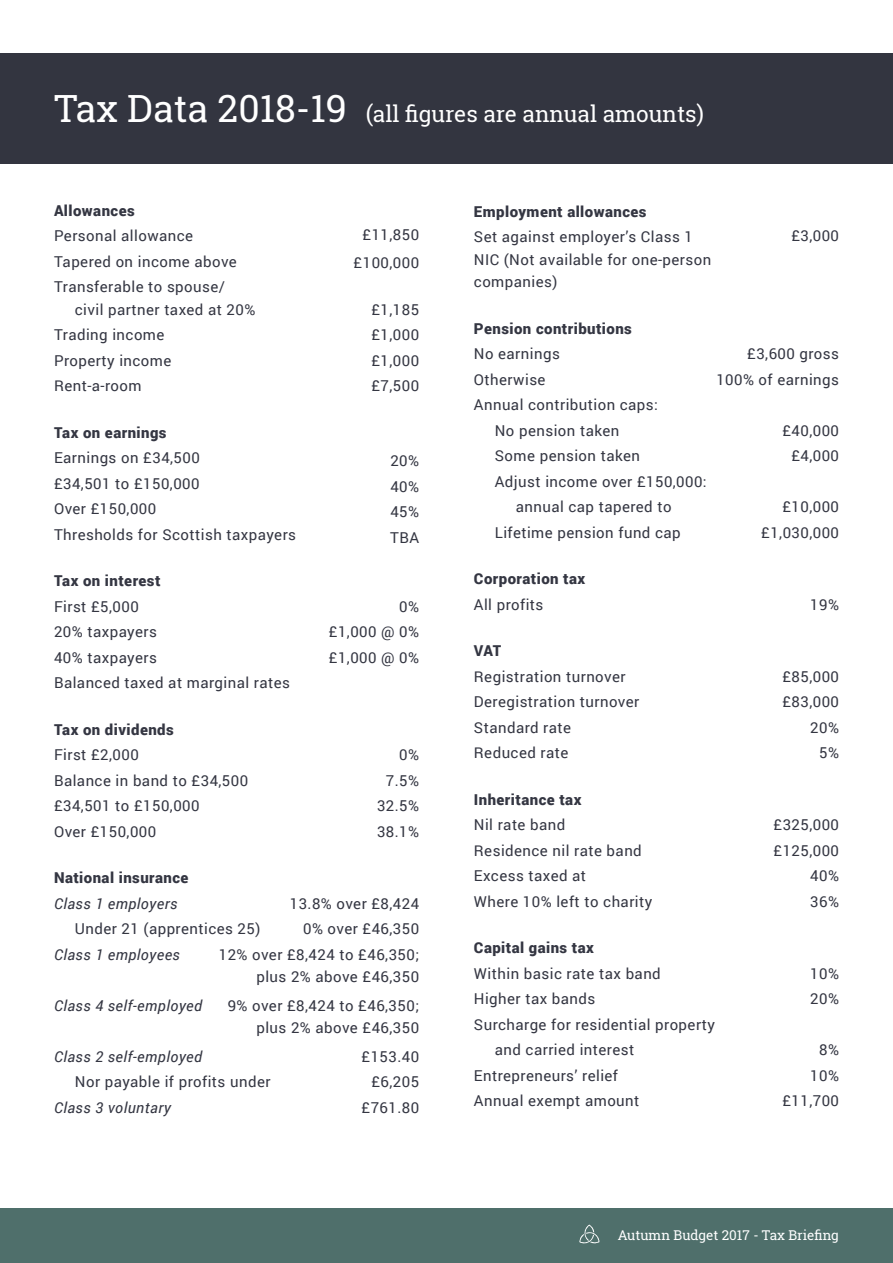
<style>
.page{position:relative;width:893px;height:1263px;background:#fff}
.page>*{position:absolute;margin:0;border:0;box-sizing:border-box;transform-origin:0 0}
.t1{font:22.5px "Roboto Slab";color:#fff}
.t2{font:15px/25.5px "Roboto";letter-spacing:.03em;color:#343642;text-align:right}
.t3{font:900 15px "Roboto";letter-spacing:.03em;color:#343642}
.t4{font:italic 15px "Roboto";letter-spacing:.03em;color:#343642}
.t5{font:13.5px "Roboto Slab";color:#fff}
.s1{font-size:37.5px}
</style>
<div class="page">
<div style="left:0;top:1209px;width:893px;height:54px;background:#4f6f6b"></div>
<svg style="left:579px;top:1224px;width:21px;height:20px"></svg>
<div style="left:0;top:53px;width:893px;height:111px;background:#333540"></div>
<h1 class="t1" style="left:54px;top:98px;width:651px"><span class="s1">Tax Data 2018-19</span> (all figures are annual amounts)</h1>
<p class="t3" style="left:54px;top:200px;width:82px">Allowances</p>
<p class="t2" style="left:54px;top:222px;width:184px;text-align:left">Personal allowance<br>Tapered on income above<br>Transferable to spouse/</p>
<p class="t2" style="left:54px;top:296px;width:203px;text-align:left;text-indent:21px">civil partner taxed at 20%<br>Trading income<br>Property income<br>Rent-a-room</p>
<p class="t3" style="left:54px;top:422px;width:114px">Tax on earnings</p>
<p class="t2" style="left:54px;top:444px;width:244px;text-align:left">Earnings on £34,500<br>£34,501 to £150,000<br>Over £150,000<br>Thresholds for Scottish taxpayers</p>
<p class="t3" style="left:54px;top:570px;width:108px">Tax on interest</p>
<p class="t2" style="left:54px;top:593px;width:237px;text-align:left">First £5,000<br>20% taxpayers<br>40% taxpayers<br>Balanced taxed at marginal rates</p>
<p class="t3" style="left:54px;top:719px;width:121px">Tax on dividends</p>
<p class="t2" style="left:54px;top:741px;width:196px;text-align:left">First £2,000<br>Balance in band to £34,500 £34,501 to £150,000<br>Over £150,000</p>
<p class="t3" style="left:54px;top:867px;width:136px">National insurance</p>
<p class="t4" style="left:54px;top:893px;width:125px">Class 1 employers</p>
<p class="t2" style="left:75px;top:915px;width:187px">Under 21 (apprentices 25)</p>
<p class="t4" style="left:54px;top:944px;width:128px">Class 1 employees</p>
<p class="t4" style="left:54px;top:995px;width:150px">Class 4 self-employed</p>
<p class="t4" style="left:54px;top:1046px;width:150px">Class 2 self-employed</p>
<p class="t2" style="left:75px;top:1068px;width:197px">Nor payable if profits under</p>
<p class="t4" style="left:54px;top:1097px;width:119px">Class 3 voluntary</p>
<p class="t2" style="left:354px;top:219px;width:67px;line-height:28.5px;text-align:center">£11,850 £100,000</p>
<p class="t2" style="left:371px;top:296px;width:49px;text-align:justify">£1,185 £1,000 £1,000 £7,500</p>
<p class="t2" style="left:390px;top:447px;width:30px;text-align:justify">20% 40% 45% TBA</p>
<p class="t2" style="left:329px;top:593px;width:92px;text-align:justify;text-indent:70px">0% £1,000 @ 0% £1,000 @ 0%</p>
<p class="t2" style="left:377px;top:741px;width:44px">0%<br>7.5%<br>32.5%<br>38.1%</p>
<p class="t2" style="left:219px;top:890px;width:202px">13.8% over £8,424<br>0% over £46,350<br>12% over £8,424 to £46,350;</p>
<p class="t2" style="left:228px;top:962px;width:193px;line-height:28.5px">plus 2% above £46,350<br>9% over £8,424 to £46,350;</p>
<p class="t2" style="left:256px;top:1013px;width:164px;line-height:28.5px">plus 2% above £46,350 £153.40</p>
<p class="t2" style="left:361px;top:1068px;width:59px">£6,205 £761.80</p>
<p class="t3" style="left:474px;top:201px;width:174px">Employment allowances</p>
<p class="t2" style="left:474px;top:225px;width:239px;line-height:22.5px;text-align:left">Set against employer’s Class 1<br>NIC (Not available for one-person companies)</p>
<p class="t3" style="left:474px;top:318px;width:160px">Pension contributions</p>
<p class="t2" style="left:474px;top:340px;width:87px">No earnings</p>
<p class="t2" style="left:474px;top:366px;width:73px">Otherwise</p>
<p class="t2" style="left:474px;top:391px;width:186px">Annual contribution caps:</p>
<p class="t2" style="left:495px;top:417px;width:126px">No pension taken</p>
<p class="t2" style="left:495px;top:442px;width:147px">Some pension taken</p>
<p class="t2" style="left:495px;top:468px;width:213px">Adjust income over £150,000:</p>
<p class="t2" style="left:516px;top:493px;width:157px">annual cap tapered to</p>
<p class="t2" style="left:495px;top:519px;width:187px">Lifetime pension fund cap</p>
<p class="t3" style="left:474px;top:568px;width:113px">Corporation tax</p>
<p class="t2" style="left:474px;top:591px;width:71px">All profits</p>
<p class="t3" style="left:474px;top:640px;width:29px">VAT</p>
<p class="t2" style="left:474px;top:663px;width:167px;text-align:left">Registration turnover<br>Deregistration turnover<br>Standard rate<br>Reduced rate</p>
<p class="t3" style="left:474px;top:789px;width:109px">Inheritance tax</p>
<p class="t2" style="left:474px;top:811px;width:180px;text-align:left">Nil rate band<br>Residence nil rate band<br>Excess taxed at<br>Where 10% left to charity</p>
<p class="t3" style="left:474px;top:937px;width:121px">Capital gains tax</p>
<p class="t2" style="left:474px;top:960px;width:188px">Within basic rate tax band</p>
<p class="t2" style="left:474px;top:985px;width:123px">Higher tax bands</p>
<p class="t2" style="left:474px;top:1011px;width:242px">Surcharge for residential property</p>
<p class="t2" style="left:495px;top:1036px;width:141px">and carried interest</p>
<p class="t2" style="left:474px;top:1062px;width:146px">Entrepreneurs’ relief</p>
<p class="t2" style="left:474px;top:1087px;width:167px">Annual exempt amount</p>
<p class="t2" style="left:791px;top:222px;width:49px">£3,000</p>
<p class="t2" style="left:716px;top:340px;width:124px">£3,600 gross<br>100% of earnings</p>
<p class="t2" style="left:782px;top:417px;width:58px;text-align:center">£40,000 £4,000</p>
<p class="t2" style="left:761px;top:493px;width:79px">£10,000 £1,030,000</p>
<p class="t2" style="left:810px;top:591px;width:30px">19%</p>
<p class="t2" style="left:782px;top:663px;width:58px">£85,000 £83,000<br>20%<br>5%</p>
<p class="t2" style="left:773px;top:811px;width:67px">£325,000 £125,000<br>40%<br>36%</p>
<p class="t2" style="left:810px;top:960px;width:30px;text-align:left">10%<br>20%</p>
<p class="t2" style="left:782px;top:1036px;width:58px">8%<br>10% £11,700</p>
<p class="t5" style="left:618px;top:1226px;width:222px">Autumn Budget 2017 - Tax Briefing</p>
</div>
